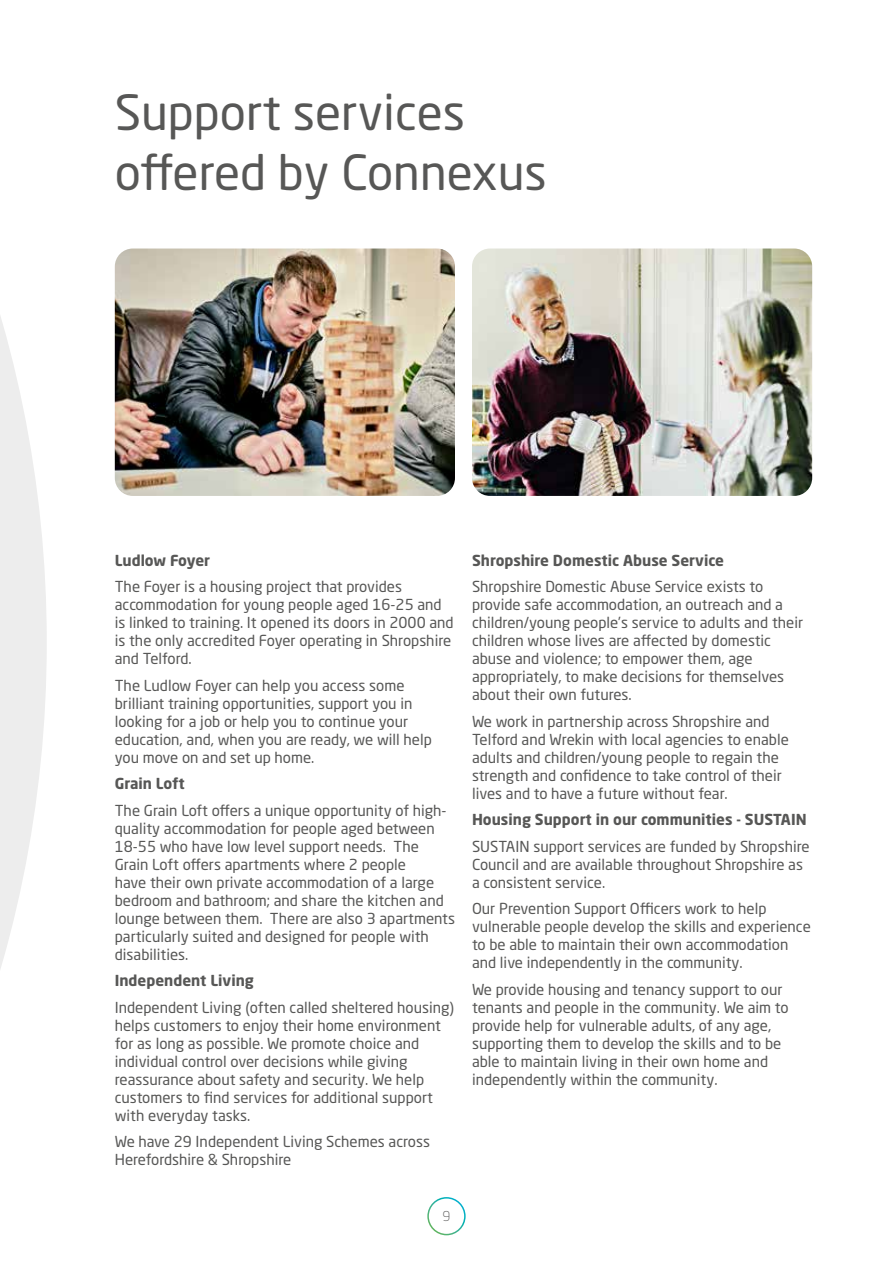
<style>
.page{position:relative;width:893px;height:1263px;background:#fff}
.page>*{position:absolute;margin:0;border:0;box-sizing:border-box;transform-origin:0 0}
.t1{font:48px/60px "Neo Sans Std";color:#575756}
.t2{font:15px/18px "Neo Sans Std";color:#575756}
.t3{font:700 15px "Neo Sans Std";color:#575756}
.t4{font:300 13.5px "Neo Sans Std";color:#575756}
</style>
<div class="page">
<svg style="left:0;top:316px;width:47px;height:653px;fill:#ededed"></svg>
<div style="left:427px;top:1197px;width:39px;height:38px;border:2px solid #fff;border-radius:50%"></div>
<img style="left:115px;top:248px;width:340px;height:248px">
<img style="left:472px;top:248px;width:340px;height:248px">
<h1 class="t1" style="left:115px;top:82px;width:434px">Support services offered by Connexus</h1>
<p class="t3" style="left:115px;top:550px;width:97px">Ludlow Foyer</p>
<p class="t2" style="left:115px;top:577px;width:340px">The Foyer is a housing project that provides accommodation for young people aged 16-25 and is linked to training. It opened its doors in 2000 and is the only accredited Foyer operating in Shropshire and Telford.</p>
<p class="t2" style="left:115px;top:676px;width:319px">The Ludlow Foyer can help you access some brilliant training opportunities, support you in looking for a job or help you to continue your education, and, when you are ready, we will help you move on and set up home.</p>
<p class="t3" style="left:115px;top:774px;width:72px">Grain Loft</p>
<p class="t2" style="left:115px;top:801px;width:342px">The Grain Loft offers a unique opportunity of high&shy;quality accommodation for people aged between 18-55 who have low level support needs. The Grain Loft offers apartments where 2 people<br>have their own private accommodation of a large bedroom and bathroom; and share the kitchen and lounge between them. There are also 3 apartments particularly suited and designed for people with disabilities.</p>
<p class="t3" style="left:115px;top:971px;width:141px">Independent Living</p>
<p class="t2" style="left:115px;top:998px;width:341px">Independent Living (often called sheltered housing) helps customers to enjoy their home environment for as long as possible. We promote choice and individual control over decisions while giving reassurance about safety and security. We help customers to find services for additional support with everyday tasks.</p>
<p class="t2" style="left:115px;top:1132px;width:317px">We have 29 Independent Living Schemes across<br>Herefordshire &amp; Shropshire</p>
<p class="t4" style="left:443px;top:1208px;width:9px">9</p>
<p class="t3" style="left:472px;top:550px;width:253px">Shropshire Domestic Abuse Service</p>
<p class="t2" style="left:472px;top:577px;width:333px">Shropshire Domestic Abuse Service exists to provide safe accommodation, an outreach and a children/young people’s service to adults and their children whose lives are affected by domestic abuse and violence; to empower them, age appropriately, to make decisions for themselves about their own futures.</p>
<p class="t2" style="left:472px;top:712px;width:318px">We work in partnership across Shropshire and Telford and Wrekin with local agencies to enable adults and children/young people to regain the strength and confidence to take control of their lives and to have a future without fear.</p>
<p class="t3" style="left:472px;top:810px;width:336px">Housing Support in our communities - SUSTAIN</p>
<p class="t2" style="left:472px;top:837px;width:339px">SUSTAIN support services are funded by Shropshire<br>Council and are available throughout Shropshire as a consistent service.</p>
<p class="t2" style="left:472px;top:899px;width:340px">Our Prevention Support Officers work to help vulnerable people develop the skills and experience to be able to maintain their own accommodation and live independently in the community.</p>
<p class="t2" style="left:472px;top:980px;width:318px">We provide housing and tenancy support to our tenants and people in the community. We aim to provide help for vulnerable adults, of any age, supporting them to develop the skills and to be able to maintain living in their own home and independently within the community.</p>
</div>
